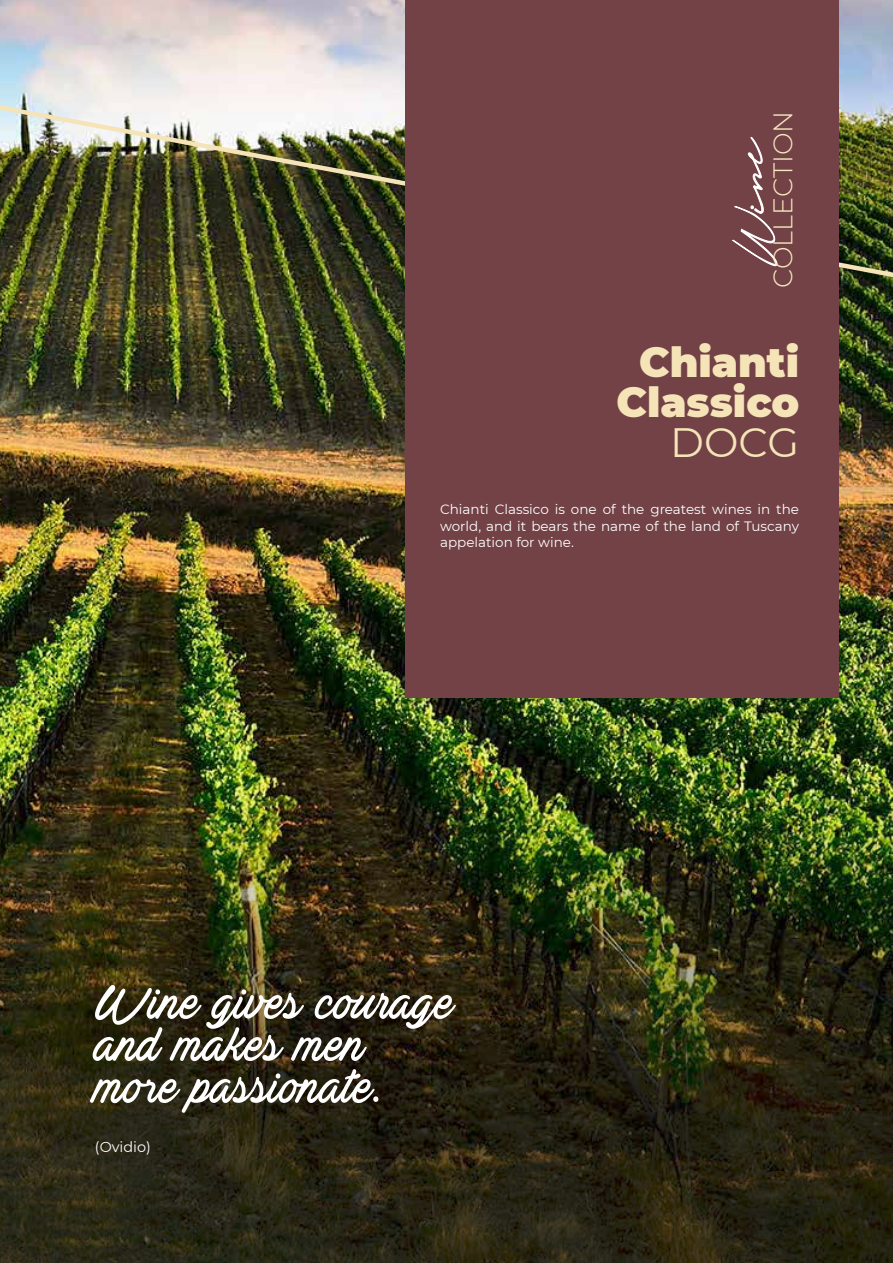
<style>
.page{position:relative;width:893px;height:1263px;background:#fff}
.page>*{position:absolute;margin:0;border:0;box-sizing:border-box;transform-origin:0 0}
.t1{font:62.4px "oliverquin";color:#fff}
.t2{font:54px/42px "Actonia Hand PERSONALUSE";color:#fff;scale:.93 1}
.t3{font:900 40.95px/39.8px "Montserrat";color:#f5e4b8}
.t4{font:40.95px "Montserrat";color:#f5e4b8}
.t5{font:300 27px "Montserrat";color:#f6e7c0}
.t6{font:14.4px "Montserrat";color:#fff}
.t7{font:13.5px/16.5px "Montserrat";color:#fff;text-align:justify}
</style>
<div class="page">
<img style="left:0;top:0;width:893px;height:753px">
<img style="left:0;top:88px;width:893px;height:221px">
<div style="left:405px;top:0;width:434px;height:697px;background:#724246"></div>
<svg style="left:732px;top:137px;width:46px;height:129px"></svg>
<img style="left:0;top:753px;width:893px;height:510px">
<h3 class="t5" style="left:765px;top:288px;width:179px;rotate:-90deg">COLLECTION</h3>
<h1 class="t1" style="left:731px;top:259px;width:120px;rotate:-93deg">Wine</h1>
<h3 class="t3" style="left:616px;top:340px;width:184px;text-align:center">Chianti<br>Classico</h3>
<h3 class="t4" style="left:670px;top:414px;width:130px">DOCG</h3>
<h3 class="t3" style="left:634px;top:362px;width:166px">Chianti<br>Riserva</h3>
<h3 class="t4" style="left:670px;top:436px;width:130px">DOCG</h3>
<p class="t7" style="left:440px;top:501px;width:360px">Chianti Classico is one of the greatest wines in the world, and it bears the name of the land of Tuscany appelation for wine.</p>
<h2 class="t2" style="left:95px;top:986px;width:387px">Wine gives courage and makes men more passionate.</h2>
<p class="t6" style="left:95px;top:1137px;width:57px">(Ovidio)</p>
</div>
